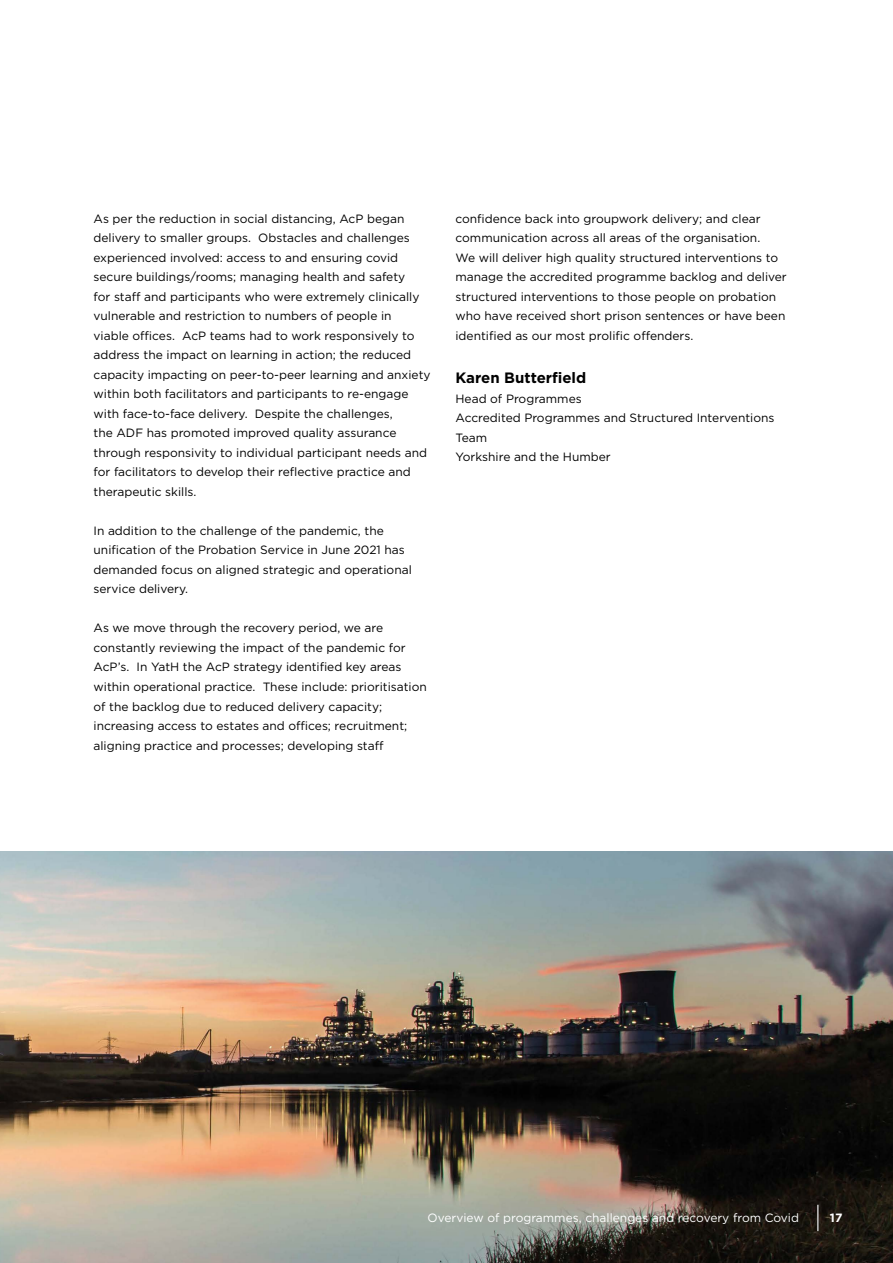
<style>
.page{position:relative;width:893px;height:1263px;background:#fff}
.page>*{position:absolute;margin:0;border:0;box-sizing:border-box;transform-origin:0 0}
.t1{font:700 15px "Gotham";color:#000}
.t2{font:12px/19.5px "Gotham";color:#000}
.t3{font:12px "Gotham";color:#fff}
.t4{font:700 12px "Gotham";color:#fff}
</style>
<div class="page">
<img style="left:0;top:851px;width:893px;height:412px">
<hr style="left:817px;top:1205px;width:2px;height:26px;background:#c6c6c6">
<p class="t2" style="left:94px;top:209px;width:339px">As per the reduction in social distancing, AcP began delivery to smaller groups. Obstacles and challenges experienced involved: access to and ensuring covid secure buildings/rooms; managing health and safety<br>for staff and participants who were extremely clinically vulnerable and restriction to numbers of people in<br>viable offices. AcP teams had to work responsively to address the impact on learning in action; the reduced capacity impacting on peer-to-peer learning and anxiety within both facilitators and participants to re-engage with face-to-face delivery. Despite the challenges,<br>the ADF has promoted improved quality assurance through responsivity to individual participant needs and for facilitators to develop their reflective practice and therapeutic skills.</p>
<p class="t2" style="left:94px;top:521px;width:320px">In addition to the challenge of the pandemic, the unification of the Probation Service in June 2021 has demanded focus on aligned strategic and operational service delivery.</p>
<p class="t2" style="left:94px;top:618px;width:335px">As we move through the recovery period, we are constantly reviewing the impact of the pandemic for AcP’s. In YatH the AcP strategy identified key areas within operational practice. These include: prioritisation of the backlog due to reduced delivery capacity; increasing access to estates and offices; recruitment; aligning practice and processes; developing staff</p>
<p class="t2" style="left:455px;top:209px;width:333px">confidence back into groupwork delivery; and clear communication across all areas of the organisation.<br>We will deliver high quality structured interventions to manage the accredited programme backlog and deliver structured interventions to those people on probation who have received short prison sentences or have been identified as our most prolific offenders.</p>
<p class="t1" style="left:455px;top:368px;width:132px">Karen Butterfield</p>
<p class="t2" style="left:455px;top:389px;width:321px">Head of Programmes<br>Accredited Programmes and Structured Interventions<br>Team<br>Yorkshire and the Humber</p>
<p class="t3" style="left:428px;top:1209px;width:373px">Overview of programmes, challenges and recovery from Covid</p>
<p class="t4" style="left:830px;top:1209px;width:14px">17</p>
</div>
